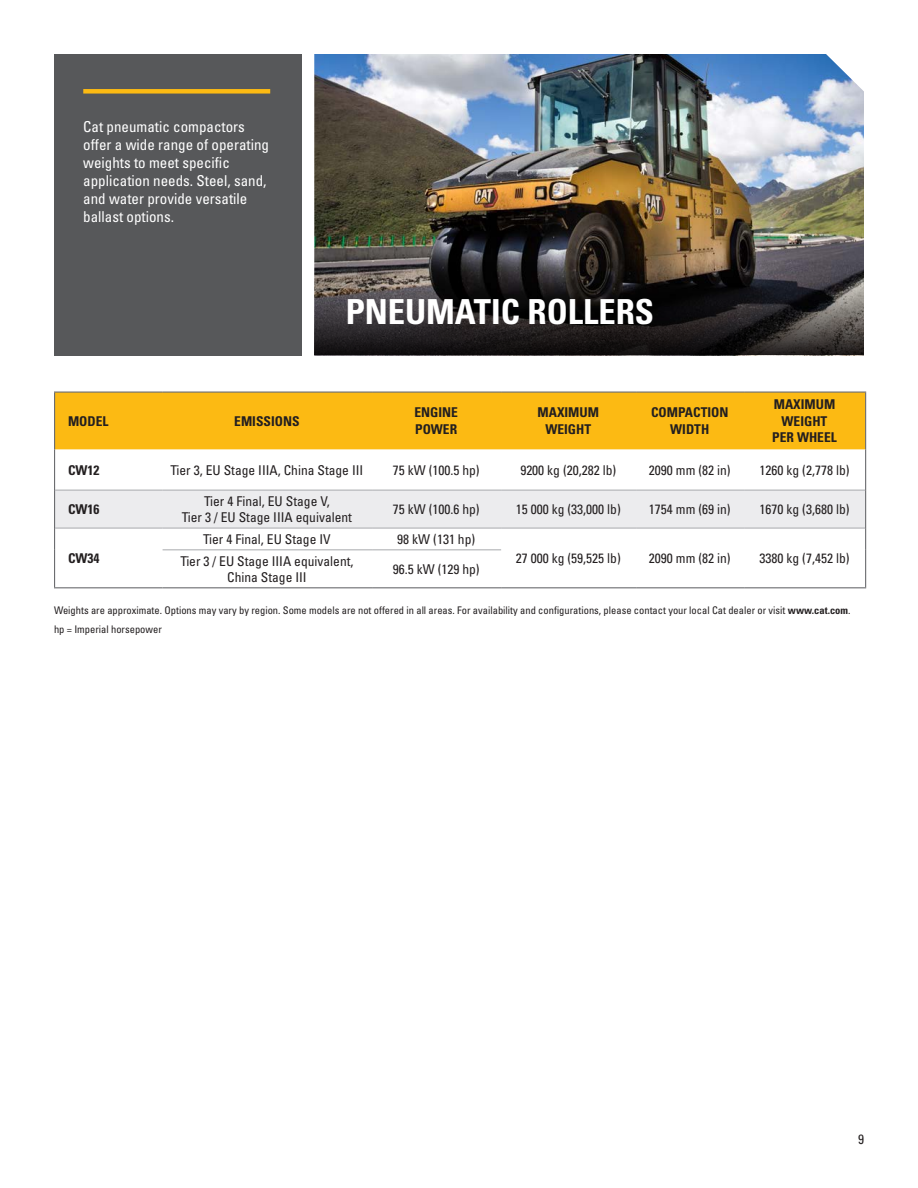
<style>
.page{position:relative;width:918px;height:1188px;background:#fff}
.page>*{position:absolute;margin:0;border:0;box-sizing:border-box;transform-origin:0 0}
.Headline_large_white{font:700 condensed 34.5px "Univers LT Std";color:#fff}
.Body_copy{font:condensed 15px/18px "Univers LT Std";color:#fff}
.t1{font:condensed 13.5px "Univers LT Std";color:#231f20}
.t2{font:700 condensed 13.5px/16.2px "Univers LT Std";color:#231f20;text-align:center}
.Body_Copy{font:condensed 10.5px "Univers LT Std";color:#231f20}
.s1{font-weight:700}
</style>
<div class="page">
<img style="left:314px;top:54px;width:550px;height:302px">
<img style="left:314px;top:113px;width:550px;height:242px">
<div style="left:54px;top:54px;width:247px;height:302px;background:#57585a"></div>
<div style="left:83px;top:89px;width:187px;height:5px;background:#fcba13"></div>
<div style="left:55px;top:393px;width:810px;height:56px;background:#fcba13"></div>
<hr style="left:54px;top:392px;width:109px;height:1px;background:#6c6d70">
<hr style="left:54px;top:393px;width:1px;height:56px;background:#6c6d70">
<hr style="left:163px;top:392px;width:209px;height:1px;background:#6c6d70">
<hr style="left:372px;top:392px;width:129px;height:1px;background:#6c6d70">
<hr style="left:501px;top:392px;width:135px;height:1px;background:#6c6d70">
<hr style="left:636px;top:392px;width:108px;height:1px;background:#6c6d70">
<hr style="left:744px;top:392px;width:122px;height:1px;background:#6c6d70">
<hr style="left:865px;top:393px;width:1px;height:56px;background:#6c6d70">
<hr style="left:54px;top:449px;width:1px;height:41px;background:#6c6d70">
<hr style="left:865px;top:449px;width:1px;height:41px;background:#6c6d70">
<hr style="left:54px;top:550px;width:1px;height:37px;background:#6c6d70">
<hr style="left:54px;top:587px;width:109px;height:1px;background:#6c6d70">
<svg style="left:54px;top:490px;width:812px;height:60px"></svg>
<hr style="left:865px;top:550px;width:1px;height:37px;background:#6c6d70">
<hr style="left:501px;top:587px;width:135px;height:1px;background:#6c6d70">
<hr style="left:636px;top:587px;width:108px;height:1px;background:#6c6d70">
<hr style="left:744px;top:587px;width:122px;height:1px;background:#6c6d70">
<hr style="left:163px;top:587px;width:209px;height:1px;background:#6c6d70">
<hr style="left:372px;top:587px;width:129px;height:1px;background:#6c6d70">
<hr style="left:55px;top:490px;width:108px;height:1px;background:#a8a9ad">
<hr style="left:163px;top:490px;width:209px;height:1px;background:#a8a9ad">
<hr style="left:372px;top:490px;width:129px;height:1px;background:#a8a9ad">
<hr style="left:501px;top:490px;width:135px;height:1px;background:#a8a9ad">
<hr style="left:636px;top:490px;width:108px;height:1px;background:#a8a9ad">
<hr style="left:744px;top:490px;width:121px;height:1px;background:#a8a9ad">
<hr style="left:55px;top:528px;width:108px;height:1px;background:#a8a9ad">
<hr style="left:163px;top:528px;width:209px;height:1px;background:#a8a9ad">
<hr style="left:372px;top:528px;width:129px;height:1px;background:#a8a9ad">
<hr style="left:501px;top:528px;width:135px;height:1px;background:#a8a9ad">
<hr style="left:636px;top:528px;width:108px;height:1px;background:#a8a9ad">
<hr style="left:744px;top:528px;width:121px;height:1px;background:#a8a9ad">
<hr style="left:163px;top:549px;width:209px;height:1px;background:#a8a9ad">
<hr style="left:372px;top:549px;width:129px;height:1px;background:#a8a9ad">
<p class="Body_copy" style="left:83px;top:118px;width:187px">Cat pneumatic compactors offer a wide range of operating weights to meet specific application needs. Steel, sand, and water provide versatile ballast options.</p>
<p class="Headline_large_white" style="left:346px;top:291px;width:310px">PNEUMATIC ROLLERS</p>
<p class="t2" style="left:68px;top:413px;width:42px">MODEL</p>
<p class="t2" style="left:234px;top:413px;width:67px">EMISSIONS</p>
<p class="t2" style="left:414px;top:405px;width:45px;text-align:left">ENGINE<br>POWER</p>
<p class="t2" style="left:538px;top:405px;width:63px">MAXIMUM<br>WEIGHT</p>
<p class="t2" style="left:651px;top:405px;width:79px">COMPACTION<br>WIDTH</p>
<p class="t2" style="left:772px;top:396px;width:66px">MAXIMUM<br>WEIGHT<br>PER WHEEL</p>
<p class="t2" style="left:68px;top:462px;width:33px">CW12</p>
<p class="t1" style="left:171px;top:461px;width:194px">Tier 3, EU Stage IIIA, China Stage III</p>
<p class="t1" style="left:393px;top:461px;width:88px">75 kW (100.5 hp)</p>
<p class="t1" style="left:520px;top:461px;width:97px">9200 kg (20,282 lb)</p>
<p class="t1" style="left:649px;top:461px;width:83px">2090 mm (82 in)</p>
<p class="t1" style="left:760px;top:461px;width:91px">1260 kg (2,778 lb)</p>
<p class="t2" style="left:68px;top:501px;width:33px">CW16</p>
<p class="t1" style="left:204px;top:493px;width:127px">Tier 4 Final, EU Stage V,</p>
<p class="t1" style="left:182px;top:509px;width:172px">Tier 3 / EU Stage IIIA equivalent</p>
<p class="t1" style="left:393px;top:501px;width:88px">75 kW (100.6 hp)</p>
<p class="t1" style="left:516px;top:501px;width:106px">15 000 kg (33,000 lb)</p>
<p class="t1" style="left:649px;top:501px;width:83px">1754 mm (69 in)</p>
<p class="t1" style="left:760px;top:501px;width:91px">1670 kg (3,680 lb)</p>
<p class="t1" style="left:203px;top:530px;width:129px">Tier 4 Final, EU Stage IV</p>
<p class="t1" style="left:397px;top:530px;width:79px">98 kW (131 hp)</p>
<p class="t1" style="left:180px;top:552px;width:175px">Tier 3 / EU Stage IIIA equivalent,</p>
<p class="t1" style="left:516px;top:549px;width:106px">27 000 kg (59,525 lb)</p>
<p class="t1" style="left:649px;top:549px;width:83px">2090 mm (82 in)</p>
<p class="t1" style="left:760px;top:549px;width:91px">3380 kg (7,452 lb)</p>
<p class="t1" style="left:227px;top:568px;width:81px">China Stage III</p>
<p class="t2" style="left:68px;top:550px;width:33px">CW34</p>
<p class="t1" style="left:393px;top:560px;width:88px">96.5 kW (129 hp)</p>
<p class="Body_Copy" style="left:54px;top:603px;width:798px">Weights are approximate. Options may vary by region. Some models are not offered in all areas. For availability and configurations, please contact your local Cat dealer or visit <span class="s1">www.cat.com</span>.</p>
<p class="Body_Copy" style="left:54px;top:623px;width:109px">hp = Imperial horsepower</p>
<p class="t1" style="left:858px;top:1130px;width:7px">9</p>
</div>
